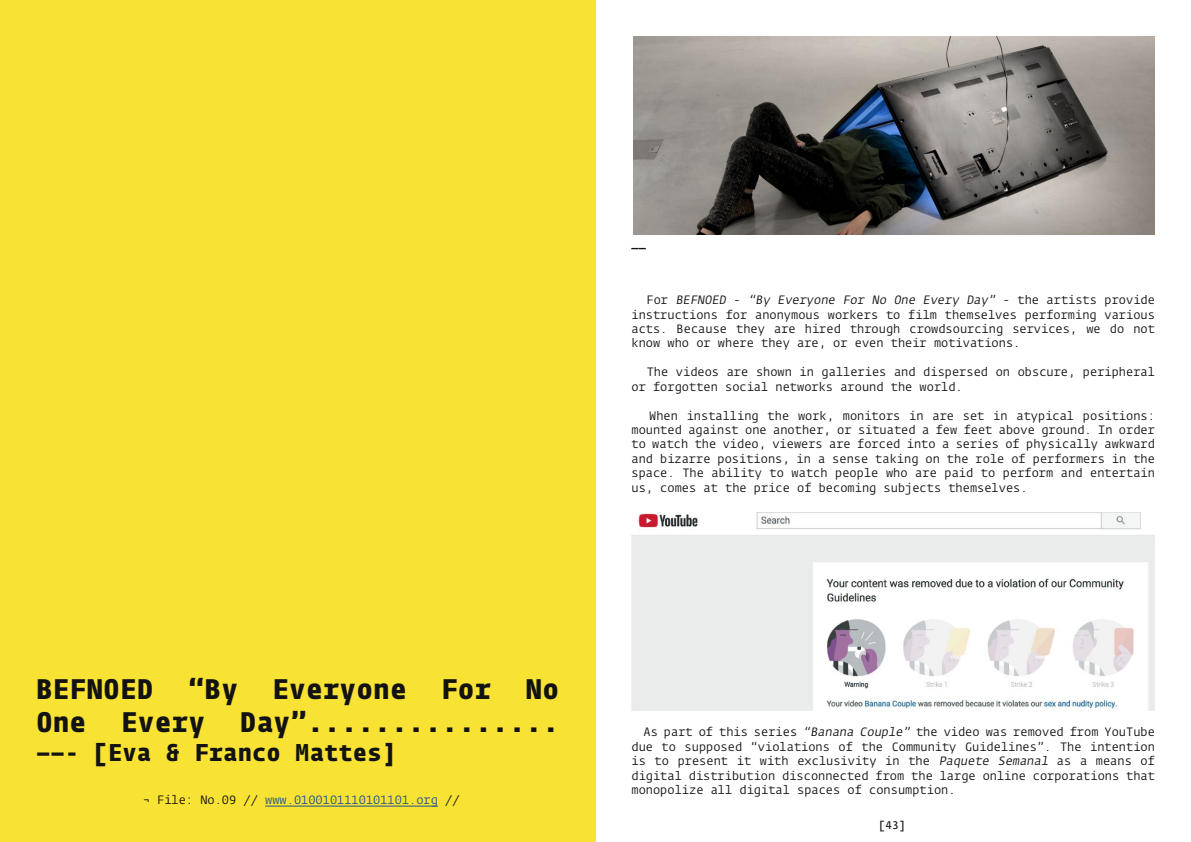
<style>
.page{position:relative;width:1191px;height:842px;background:#fff}
.page>*{position:absolute;margin:0;border:0;box-sizing:border-box;transform-origin:0 0}
.t1{font:700 28px/33.6px "Fedra Mono";color:#121212}
.t2{font:700 24px "Fedra Mono";color:#121212}
.t3{font:12px/14.4px "Fedra Mono";color:#121212;text-align:justify}
.t4{font:12px "Fedra Mono";color:#1f548a}
.t5{font:500 12px "Fedra Mono";color:#121212}
.t6{font:11px "Fedra Mono";color:#121212}
.s1{color:#121212}
.s2{font-style:italic}
</style>
<div class="page">
<div style="left:0;top:0;width:595px;height:842px;background:#f8e233"></div>
<hr style="left:265px;top:806px;width:173px;height:1px;background:#1f548a">
<img style="left:631px;top:512px;width:524px;height:199px">
<img style="left:633px;top:36px;width:522px;height:198px">
<h1 class="t1" style="left:36px;top:672px;width:525px">BEFNOED “By Everyone For No<br>One Every Day”...............</h1>
<h2 class="t2" style="left:36px;top:737px;width:362px">––- [Eva &amp; Franco Mattes]</h2>
<p class="t4" style="left:143px;top:793px;width:318px"><span class="s1">¬ File: No.09 //</span> www.0100101110101101.org <span class="s1">//</span></p>
<p class="t5" style="left:631px;top:235px;width:16px">__</p>
<p class="t3" style="left:631px;top:293px;width:525px;text-indent:15px">F o r <span class="s2">BEFNOED</span> - <span class="s2">“By Everyone For No One Every Day”</span> - t h e a rt i s t s p ro v i d e instructions for anonymous workers to film themselves performing various acts. Because they are hired through crowdsourcing services, we do not know who or where they are, or even their motivations.</p>
<p class="t3" style="left:631px;top:365px;width:525px;text-indent:15px">The videos are shown in galleries and dispersed on obscure, peripheral or forgotten social networks around the world.</p>
<p class="t3" style="left:631px;top:408px;width:525px;text-indent:18px">When installing the work, monitors in are set in atypical positions: mounted against one another, or situated a few feet above ground. In order to watch the video, viewers are forced into a series of physically awkward and bizarre positions, in a sense taking on the role of performers in the space. The ability to watch people who are paid to perform and entertain us, comes at the price of becoming subjects themselves.</p>
<p class="t3" style="left:631px;top:725px;width:525px;text-indent:12px">As part of this series <span class="s2">“Banana Couple”</span> the video was removed from YouTube due to supposed “violations of the Community Guidelines”. The intention is to present it with exclusivity in the <span class="s2">Paquete Semanal</span> as a means of digital distribution disconnected from the large online corporations that monopolize all digital spaces of consumption.</p>
<p class="t6" style="left:879px;top:819px;width:28px">[43]</p>
</div>
